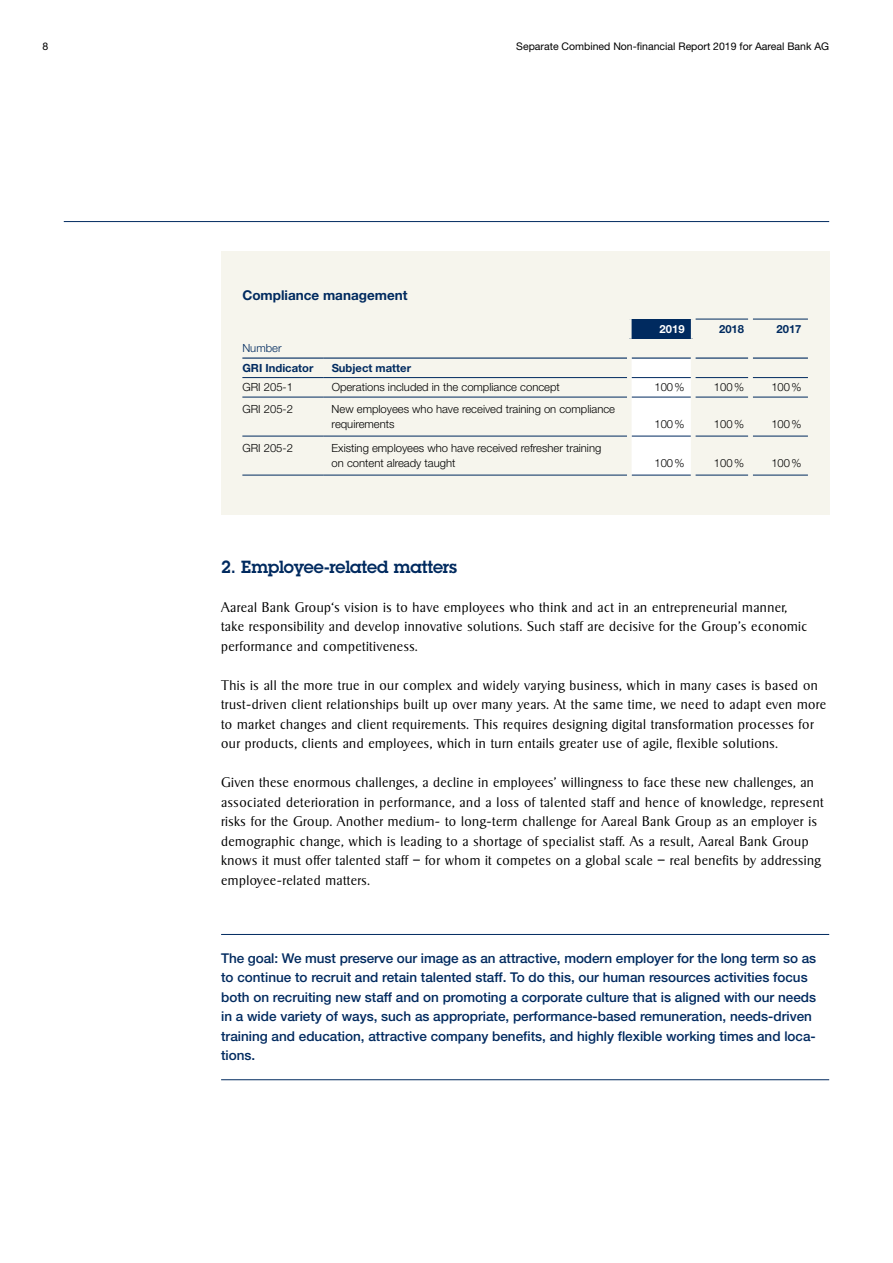
<style>
.page{position:relative;width:893px;height:1263px;background:#fff}
.page>*{position:absolute;margin:0;border:0;box-sizing:border-box;transform-origin:0 0}
.t1{font:600 17.25px "Lubalin Graph LT";letter-spacing:-.015em;color:#002a5f}
.t2{font:300 13.5px/19.5px "Sigvar Serial";letter-spacing:.035em;color:#000}
.t3{font:500 13.5px/19.5px "Helvetica Neue LT Std";color:#002a5f}
.t4{font:700 13.5px "Helvetica Neue LT Std";color:#002a5f}
.t5{font:300 11.25px/15.8px "Helvetica Neue LT Std";color:#000}
.t6{font:700 11.25px "Helvetica Neue LT Std";color:#002a5f}
.t7{font:300 11.25px "Helvetica Neue LT Std";color:#002a5f}
.t8{font:700 11.25px "Helvetica Neue LT Std";color:#fff}
.t9{font:10.5px "Helvetica Neue LT Std";color:#000}
</style>
<div class="page">
<div style="left:221px;top:251px;width:608px;height:263px;background:#f6f5ed"></div>
<div style="left:629px;top:319px;width:64px;height:20px;background:#002a5f"></div>
<div style="left:632px;top:359px;width:59px;height:116px;background:#fff"></div>
<hr style="left:242px;top:377px;width:81px;height:1px;background:#002a5f">
<hr style="left:323px;top:377px;width:304px;height:1px;background:#002a5f">
<hr style="left:632px;top:377px;width:59px;height:1px;background:#002a5f">
<hr style="left:695px;top:377px;width:53px;height:1px;background:#002a5f">
<hr style="left:753px;top:377px;width:55px;height:1px;background:#002a5f">
<hr style="left:242px;top:397px;width:81px;height:1px;background:#002a5f">
<hr style="left:323px;top:397px;width:304px;height:1px;background:#002a5f">
<hr style="left:632px;top:397px;width:59px;height:1px;background:#002a5f">
<hr style="left:695px;top:397px;width:53px;height:1px;background:#002a5f">
<hr style="left:753px;top:397px;width:55px;height:1px;background:#002a5f">
<hr style="left:242px;top:436px;width:81px;height:1px;background:#002a5f">
<hr style="left:323px;top:436px;width:304px;height:1px;background:#002a5f">
<hr style="left:632px;top:436px;width:59px;height:1px;background:#002a5f">
<hr style="left:695px;top:436px;width:53px;height:1px;background:#002a5f">
<hr style="left:753px;top:436px;width:55px;height:1px;background:#002a5f">
<hr style="left:242px;top:475px;width:81px;height:1px;background:#002a5f">
<hr style="left:323px;top:475px;width:304px;height:1px;background:#002a5f">
<hr style="left:632px;top:475px;width:59px;height:1px;background:#002a5f">
<hr style="left:695px;top:475px;width:53px;height:1px;background:#002a5f">
<hr style="left:753px;top:475px;width:55px;height:1px;background:#002a5f">
<hr style="left:695px;top:319px;width:53px;height:1px;background:#002a5f">
<hr style="left:753px;top:319px;width:55px;height:1px;background:#002a5f">
<hr style="left:242px;top:357px;width:81px;height:2px;background:#002a5f">
<hr style="left:323px;top:357px;width:304px;height:2px;background:#002a5f">
<hr style="left:632px;top:357px;width:59px;height:2px;background:#002a5f">
<hr style="left:695px;top:357px;width:53px;height:2px;background:#002a5f">
<hr style="left:753px;top:357px;width:55px;height:2px;background:#002a5f">
<div style="left:627px;top:319px;width:5px;height:20px;background:#f6f5ed"></div>
<hr style="left:691px;top:319px;width:4px;height:20px;background:#f6f5ed">
<hr style="left:221px;top:934px;width:608px;height:1px;background:#002a5f">
<hr style="left:221px;top:1079px;width:608px;height:1px;background:#002a5f">
<hr style="left:64px;top:221px;width:765px;height:1px;background:#002a5f">
<p class="t9" style="left:43px;top:40px;width:7px">8</p>
<p class="t9" style="left:516px;top:40px;width:314px">Separate Combined Non-financial Report 2019 for Aareal Bank AG</p>
<p class="t4" style="left:242px;top:286px;width:167px">Compliance management</p>
<p class="t8" style="left:660px;top:322px;width:27px">2019</p>
<p class="t6" style="left:719px;top:322px;width:27px">2018</p>
<p class="t6" style="left:776px;top:322px;width:27px">2017</p>
<p class="t7" style="left:242px;top:341px;width:41px">Number</p>
<p class="t6" style="left:242px;top:361px;width:72px">GRI Indicator</p>
<p class="t6" style="left:332px;top:361px;width:81px">Subject matter</p>
<p class="t5" style="left:242px;top:379px;width:52px">GRI 205-1</p>
<p class="t5" style="left:332px;top:379px;width:230px">Operations included in the compliance concept</p>
<p class="t5" style="left:654px;top:379px;width:32px">100%</p>
<p class="t5" style="left:714px;top:379px;width:32px">100%</p>
<p class="t5" style="left:771px;top:379px;width:32px">100%</p>
<p class="t5" style="left:242px;top:401px;width:52px">GRI 205-2</p>
<p class="t5" style="left:332px;top:401px;width:285px">New employees who have received training on compliance requirements</p>
<p class="t5" style="left:654px;top:416px;width:32px">100%</p>
<p class="t5" style="left:714px;top:416px;width:32px">100%</p>
<p class="t5" style="left:771px;top:416px;width:32px">100%</p>
<p class="t5" style="left:242px;top:440px;width:52px">GRI 205-2</p>
<p class="t5" style="left:332px;top:440px;width:271px">Existing employees who have received refresher training on content already taught</p>
<p class="t5" style="left:654px;top:455px;width:32px">100%</p>
<p class="t5" style="left:714px;top:455px;width:32px">100%</p>
<p class="t5" style="left:771px;top:455px;width:32px">100%</p>
<p class="t1" style="left:221px;top:555px;width:238px">2. Employee-related matters</p>
<p class="t2" style="left:221px;top:597px;width:588px">Aareal Bank Group‘s vision is to have employees who think and act in an entrepreneurial manner, take responsibility and develop innovative solutions. Such staff are decisive for the Group’s economic performance and competitiveness.</p>
<p class="t2" style="left:221px;top:675px;width:607px">This is all the more true in our complex and widely varying business, which in many cases is based on trust-driven client relationships built up over many years. At the same time, we need to adapt even more to market changes and client requirements. This requires designing digital transformation processes for our products, clients and employees, which in turn entails greater use of agile, flexible solutions.</p>
<p class="t2" style="left:221px;top:772px;width:604px">Given these enormous challenges, a decline in employees’ willingness to face these new challenges, an associated deterioration in performance, and a loss of talented staff and hence of knowledge, represent risks for the Group. Another medium- to long-term challenge for Aareal Bank Group as an employer is demographic change, which is leading to a shortage of specialist staff. As a result, Aareal Bank Group knows it must offer talented staff – for whom it competes on a global scale – real benefits by addressing employee-related matters.</p>
<p class="t3" style="left:221px;top:948px;width:596px">The goal: We must preserve our image as an attractive, modern employer for the long term so as to continue to recruit and retain talented staff. To do this, our human resources activities focus both on recruiting new staff and on promoting a corporate culture that is aligned with our needs in a wide variety of ways, such as appropriate, performance-based remuneration, needs-driven training and education, attractive company benefits, and highly flexible working times and loca&shy;tions.</p>
</div>
